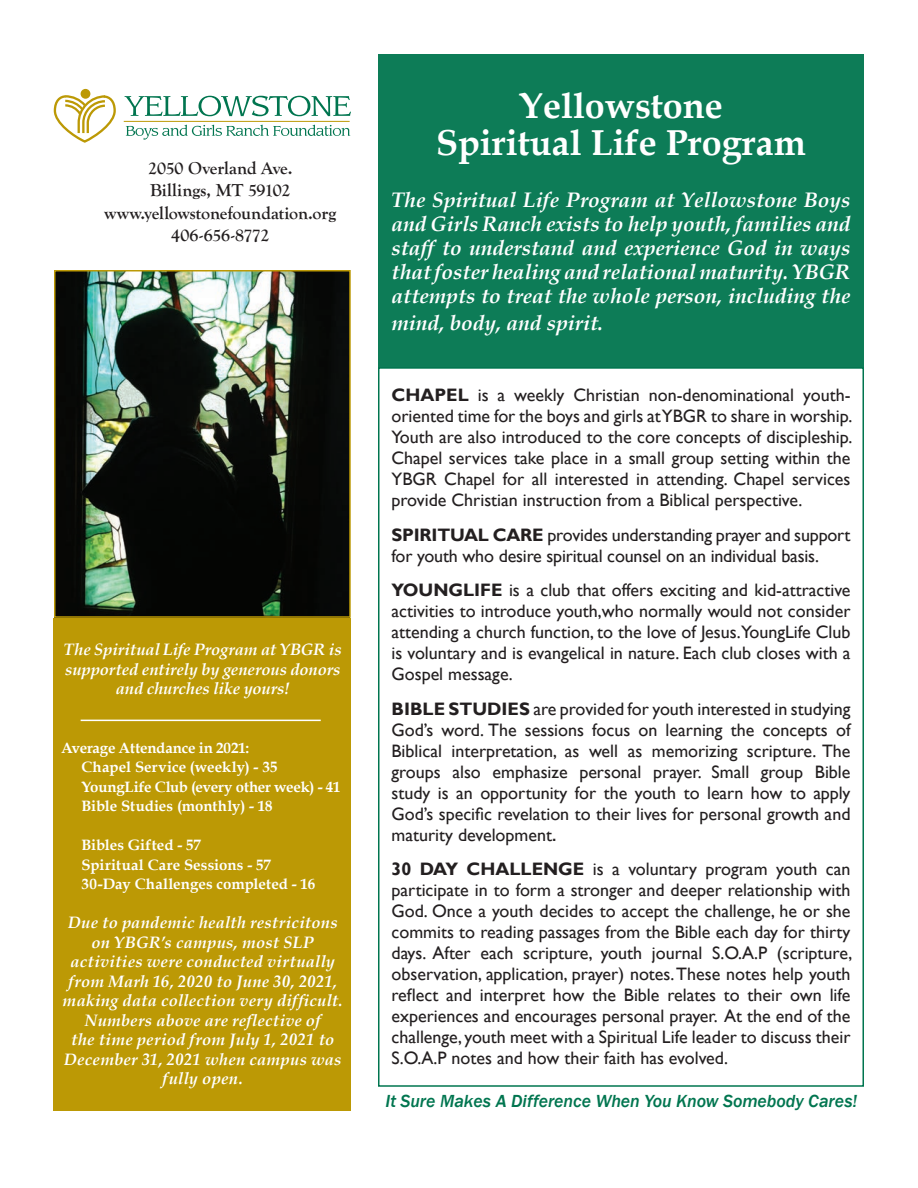
<style>
.page{position:relative;width:918px;height:1188px;background:#fff}
.page>*{position:absolute;margin:0;border:0;box-sizing:border-box;transform-origin:0 0}
.t1{font:700 36px "Book Antiqua";color:#fff}
.t2{font:italic 700 21px/24px "Book Antiqua";color:#fff;text-align:justify}
.t3{font:18px/21px "Gill Sans";color:#231f20;text-align:justify}
.t4{font:700 18px "Goudy Old Style T";letter-spacing:-.01em;color:#231f20}
.t5{font:italic 500 18px "Franklin Gothic";color:#00754f}
.t6{font:italic 700 16.5px/19.5px "Book Antiqua";letter-spacing:.01em;color:#fff;text-align:center}
.t7{font:700 15px "Book Antiqua";letter-spacing:-.005em;color:#fff}
.s1{font-weight:700}
.s2{font-family:"Franklin Gothic";font-weight:500}
</style>
<div class="page">
<div style="left:378px;top:54px;width:486px;height:313px;background:#0d7c57"></div>
<svg style="left:125px;top:96px;width:226px;height:20px"></svg>
<svg style="left:126px;top:125px;width:224px;height:15px"></svg>
<hr style="left:124px;top:121px;width:226px;height:1px;background:#bc9905">
<div style="left:81px;top:89px;width:9px;height:10px;background:#bc9905;border-radius:50%"></div>
<svg style="left:54px;top:94px;width:62px;height:49px"></svg>
<div style="left:378px;top:367px;width:486px;height:720px;border:2px solid #00754f"></div>
<img style="left:57px;top:273px;width:291px;height:342px">
<div style="left:54px;top:270px;width:297px;height:348px;border:2px solid #bc9905"></div>
<div style="left:54px;top:618px;width:297px;height:493px;background:#bc9905"></div>
<hr style="left:81px;top:720px;width:240px;height:1px;background:#fff">
<p class="t4" style="left:148px;top:158px;width:146px">2050 Overland Ave.</p>
<p class="t4" style="left:150px;top:180px;width:142px">Billings, MT 59102</p>
<p class="t4" style="left:104px;top:203px;width:233px">www.yellowstonefoundation.org</p>
<p class="t4" style="left:171px;top:225px;width:100px">406-656-8772</p>
<p class="t6" style="left:64px;top:640px;width:279px">The Spiritual Life Program at YBGR is supported entirely by generous donors and churches like yours!</p>
<p class="t7" style="left:61px;top:737px;width:190px">Average Attendance in 2021:</p>
<p class="t7" style="left:81px;top:757px;width:198px">Chapel Service (weekly) - 35</p>
<p class="t7" style="left:81px;top:776px;width:261px">YoungLife Club (every other week) - 41</p>
<p class="t7" style="left:81px;top:796px;width:193px">Bible Studies (monthly) - 18</p>
<p class="t7" style="left:81px;top:835px;width:121px">Bibles Gifted - 57</p>
<p class="t7" style="left:81px;top:854px;width:191px">Spiritual Care Sessions - 57</p>
<p class="t7" style="left:81px;top:874px;width:235px">30-Day Challenges completed - 16</p>
<p class="t6" style="left:63px;top:913px;width:282px">Due to pandemic health restricitons on YBGR’s campus, most SLP activities were conducted virtually from Marh 16, 2020 to June 30, 2021, making data collection very difficult.<br>Numbers above are reflective of<br>the time period from July 1, 2021 to<br>December 31, 2021 when campus was fully open.</p>
<p class="t1" style="left:519px;top:81px;width:205px">Yellowstone</p>
<p class="t1" style="left:436px;top:118px;width:371px">Spiritual Life Program</p>
<p class="t2" style="left:392px;top:187px;width:461px">The Spiritual Life Program at Yellowstone Boys and Girls Ranch exists to help youth, families and staff to understand and experience God in ways that foster healing and relational maturity. YBGR attempts to treat the whole person, including the</p>
<p class="t2" style="left:392px;top:310px;width:213px">mind, body, and spirit.</p>
<p class="t3" style="left:392px;top:385px;width:462px"><span class="s1">CHAPEL</span> is a weekly Christian non-denominational youth&shy;oriented time for the boys and girls at YBGR to share in worship.<br>Youth are also introduced to the core concepts of discipleship.<br>Chapel services take place in a small group setting within the YBGR Chapel for all interested in attending. Chapel services provide Christian instruction from a Biblical perspective.</p>
<p class="t3" style="left:392px;top:524px;width:461px"><span class="s1">SPIRITUAL CARE</span> provides understanding prayer and support for youth who desire spiritual counsel on an individual basis.</p>
<p class="t3" style="left:392px;top:580px;width:461px"><span class="s1">YOUNGLIFE</span> is a club that offers exciting and kid-attractive activities to introduce youth,who normally would not consider attending a church function, to the love of Jesus.YoungLife Club is voluntary and is evangelical in nature. Each club closes with a Gospel message.</p>
<p class="t3" style="left:392px;top:698px;width:461px"><span class="s1">BIBLE STUDIES</span> are provided for youth interested in studying God’s word. The sessions focus on learning the concepts of Biblical interpretation, as well as memorizing scripture. The groups also emphasize personal prayer. Small group Bible study is an opportunity for the youth to learn how to apply God’s specific revelation to their lives for personal growth and maturity development<span class="s2">.</span></p>
<p class="t3" style="left:392px;top:859px;width:462px"><span class="s1">30 DAY CHALLENGE</span> is a voluntary program youth can participate in to form a stronger and deeper relationship with God. Once a youth decides to accept the challenge, he or she commits to reading passages from the Bible each day for thirty days. After each scripture, youth journal S.O.A.P (scripture, observation, application, prayer) notes. These notes help youth reflect and interpret how the Bible relates to their own life experiences and encourages personal prayer. At the end of the challenge, youth meet with a Spiritual Life leader to discuss their S.O.A.P notes and how their faith has evolved.</p>
<p class="t5" style="left:386px;top:1090px;width:473px">It Sure Makes A Difference When You Know Somebody Cares!</p>
</div>
